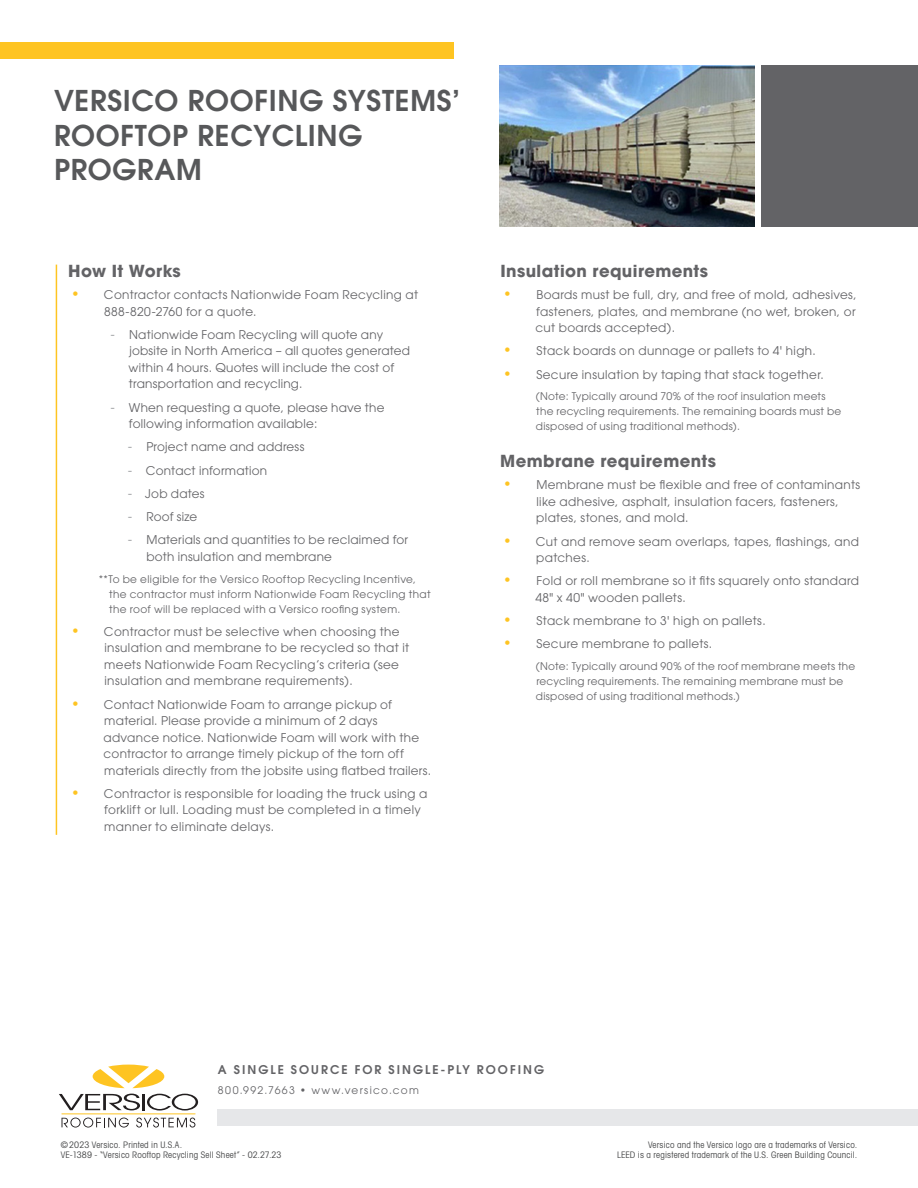
<style>
.page{position:relative;width:918px;height:1188px;background:#fff}
.page>*{position:absolute;margin:0;border:0;box-sizing:border-box;transform-origin:0 0}
.t1{font:600 28.5px/34.5px "Avant Garde";letter-spacing:.025em;color:#57585a}
.Body_Copy{font:700 16.5px "Avant Garde";letter-spacing:.025em;color:#636366}
.t2{font:12px/16.5px "Avant Garde";letter-spacing:.025em;color:#636366}
.t3{font:600 12px "Avant Garde";letter-spacing:.17em;color:#636366}
.t4{font:10.5px/15px "Avant Garde";letter-spacing:.03em;color:#636366}
.t5{font:10.5px "Avant Garde";letter-spacing:.13em;color:#636366}
.t6{font:condensed 9px "Avant Garde";letter-spacing:.02em;color:#4b4c4d}
.s1{font-size:14.25px;color:#fec422}
.s2{font-stretch:condensed;font-size:13.5px;color:#939598}
</style>
<div class="page">
<div style="left:0;top:42px;width:454px;height:17px;background:#fec422"></div>
<div style="left:218px;top:1110px;width:700px;height:16px;background:#e6e7e9"></div>
<svg style="left:62px;top:1118px;width:67px;height:10px"></svg>
<svg style="left:136px;top:1118px;width:59px;height:10px"></svg>
<svg style="left:147px;top:1094px;width:51px;height:17px"></svg>
<hr style="left:142px;top:1094px;width:3px;height:16px;background:#231f20">
<svg style="left:59px;top:1094px;width:81px;height:16px"></svg>
<hr style="left:62px;top:1113px;width:133px;height:1px;background:#fec422">
<svg style="left:93px;top:1065px;width:71px;height:23px"></svg>
<img style="left:500px;top:65px;width:255px;height:162px">
<hr style="left:56px;top:265px;width:1px;height:570px;background:#fec422">
<div style="left:761px;top:65px;width:157px;height:162px;background:#636366"></div>
<p class="t1" style="left:54px;top:83px;width:408px">VERSICO ROOFING SYSTEMS’<br>ROOFTOP RECYCLING<br>PROGRAM</p>
<p class="Body_Copy" style="left:68px;top:260px;width:114px">How It Works</p>
<p class="t2" style="left:104px;top:287px;width:316px;text-indent:-33px"><span class="s1">•</span> Contractor contacts Nationwide Foam Recycling at<br>888-820-2760 for a quote.</p>
<p class="t2" style="left:129px;top:326px;width:283px;text-indent:-18px"><span class="s2">-</span> Nationwide Foam Recycling will quote any jobsite in North America – all quotes generated within 4 hours. Quotes will include the cost of transportation and recycling.</p>
<p class="t2" style="left:129px;top:399px;width:257px;text-indent:-18px"><span class="s2">-</span> When requesting a quote, please have the following information available:</p>
<p class="t2" style="left:128px;top:439px;width:178px"><span class="s2">-</span> Project name and address</p>
<p class="t2" style="left:128px;top:462px;width:141px"><span class="s2">-</span> Contact information</p>
<p class="t2" style="left:128px;top:485px;width:78px"><span class="s2">-</span> Job dates</p>
<p class="t2" style="left:128px;top:509px;width:71px"><span class="s2">-</span> Roof size</p>
<p class="t2" style="left:146px;top:532px;width:263px;text-indent:-19px"><span class="s2">-</span> Materials and quantities to be reclaimed for both insulation and membrane</p>
<p class="t4" style="left:109px;top:571px;width:323px;text-indent:-10px">**To be eligible for the Versico Rooftop Recycling Incentive, the contractor must inform Nationwide Foam Recycling that the roof will be replaced with a Versico roofing system.</p>
<p class="t2" style="left:104px;top:623px;width:306px;text-indent:-33px"><span class="s1">•</span> Contractor must be selective when choosing the insulation and membrane to be recycled so that it meets Nationwide Foam Recycling’s criteria (see insulation and membrane requirements).</p>
<p class="t2" style="left:104px;top:696px;width:329px;text-indent:-32px"><span class="s1">•</span> Contact Nationwide Foam to arrange pickup of material. Please provide a minimum of 2 days advance notice. Nationwide Foam will work with the contractor to arrange timely pickup of the torn off materials directly from the jobsite using flatbed trailers.</p>
<p class="t2" style="left:104px;top:785px;width:325px;text-indent:-33px"><span class="s1">•</span> Contractor is responsible for loading the truck using a forklift or lull. Loading must be completed in a timely manner to eliminate delays.</p>
<p class="Body_Copy" style="left:500px;top:260px;width:209px">Insulation requirements</p>
<p class="t2" style="left:536px;top:287px;width:323px;text-align:justify;text-indent:-32px"><span class="s1">•</span> Boards must be full, dry, and free of mold, adhesives, fasteners, plates, and membrane (no wet, broken, or cut boards accepted).</p>
<p class="t2" style="left:503px;top:343px;width:314px"><span class="s1">•</span> Stack boards on dunnage or pallets to 4' high.</p>
<p class="t2" style="left:503px;top:366px;width:322px"><span class="s1">•</span> Secure insulation by taping that stack together.</p>
<p class="t4" style="left:536px;top:389px;width:307px">(Note: Typically around 70% of the roof insulation meets the recycling requirements. The remaining boards must be disposed of using traditional methods).</p>
<p class="Body_Copy" style="left:500px;top:450px;width:217px">Membrane requirements</p>
<p class="t2" style="left:536px;top:477px;width:325px;text-indent:-33px"><span class="s1">•</span> Membrane must be flexible and free of contaminants like adhesive, asphalt, insulation facers, fasteners, plates, stones, and mold.</p>
<p class="t2" style="left:536px;top:533px;width:324px;text-indent:-33px"><span class="s1">•</span> Cut and remove seam overlaps, tapes, flashings, and patches.</p>
<p class="t2" style="left:535px;top:573px;width:325px;text-indent:-32px"><span class="s1">•</span> Fold or roll membrane so it fits squarely onto standard<br>48" x 40" wooden pallets.</p>
<p class="t2" style="left:503px;top:613px;width:264px"><span class="s1">•</span> Stack membrane to 3' high on pallets.</p>
<p class="t2" style="left:503px;top:636px;width:211px"><span class="s1">•</span> Secure membrane to pallets.</p>
<p class="t4" style="left:536px;top:659px;width:321px">(Note: Typically around 90% of the roof membrane meets the recycling requirements. The remaining membrane must be disposed of using traditional methods.)</p>
<p class="t3" style="left:218px;top:1061px;width:328px">A SINGLE SOURCE FOR SINGLE-PLY ROOFING</p>
<p class="t5" style="left:218px;top:1084px;width:203px">800.992.7663 • www.versico.com</p>
<p class="t6" style="left:61px;top:1139px;width:123px">© 2023 Versico. Printed in U.S.A.</p>
<p class="t6" style="left:61px;top:1150px;width:222px">VE-1389 - “Versico Rooftop Recycling Sell Sheet” - 02.27.23</p>
<p class="t6" style="left:648px;top:1139px;width:211px">Versico and the Versico logo are a trademarks of Versico.</p>
<p class="t6" style="left:617px;top:1150px;width:242px">LEED is a registered trademark of the U.S. Green Building Council.</p>
</div>
